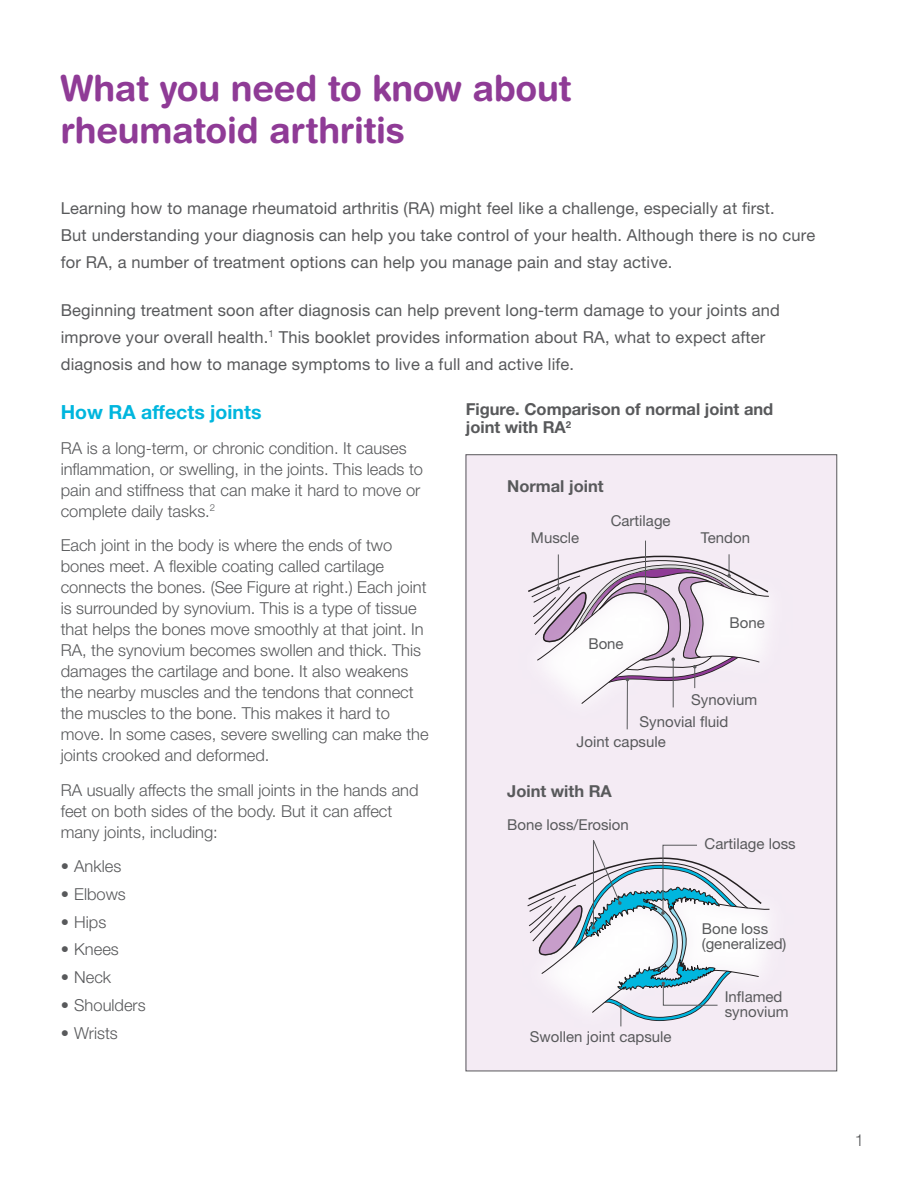
<style>
.page{position:relative;width:918px;height:1188px;background:#fff}
.page>*{position:absolute;margin:0;border:0;box-sizing:border-box;transform-origin:0 0}
.t1{font:700 36px/42px "Helvetica Rounded LT Std";letter-spacing:-.01em;color:#8f3b96}
.t2{font:700 19.5px "Helvetica Neue LT Std";color:#00b6de}
.t3{font:300 16.5px/21px "Helvetica Neue LT Std";color:#58595b}
.t4{font:16.5px/27px "Helvetica Neue LT Std";letter-spacing:.01em;color:#58595b}
.t5{font:700 16.5px/18px "Helvetica Neue LT Std";color:#58595b}
.t6{font:15px/15px "Helvetica Neue LT Std";color:#58595b}
</style>
<div class="page">
<div style="left:468px;top:456px;width:367px;height:613px;background:#f4ebf4"></div>
<div style="left:482px;top:538px;width:242px;height:221px;background:#f4ebf4"></div>
<div style="left:637px;top:526px;width:187px;height:191px;background:#f4ebf4"></div>
<div style="left:487px;top:852px;width:241px;height:216px;background:#f4ebf4"></div>
<div style="left:617px;top:841px;width:207px;height:191px;background:#f4ebf4"></div>
<hr style="left:645px;top:541px;width:1px;height:50px;background:#58595b">
<hr style="left:627px;top:680px;width:1px;height:49px;background:#58595b">
<hr style="left:673px;top:659px;width:1px;height:48px;background:#58595b">
<svg style="left:526px;top:554px;width:244px;height:151px"></svg>
<svg style="left:527px;top:839px;width:244px;height:187px"></svg>
<h1 class="t1" style="left:61px;top:66px;width:513px">What you need to know about rheumatoid arthritis</h1>
<p class="t4" style="left:61px;top:195px;width:756px">Learning how to manage rheumatoid arthritis (RA) might feel like a challenge, especially at first.<br>But understanding your diagnosis can help you take control of your health. Although there is no cure for RA, a number of treatment options can help you manage pain and stay active.</p>
<p class="t4" style="left:61px;top:296px;width:721px">Beginning treatment soon after diagnosis can help prevent long-term damage to your joints and improve your overall health.<sup>1</sup> This booklet provides information about RA, what to expect after diagnosis and how to manage symptoms to live a full and active life.</p>
<p class="t2" style="left:61px;top:400px;width:202px">How RA affects joints</p>
<p class="t3" style="left:61px;top:437px;width:364px">RA is a long-term, or chronic condition. It causes inflammation, or swelling, in the joints. This leads to pain and stiffness that can make it hard to move or complete daily tasks. <sup>2</sup></p>
<p class="t3" style="left:61px;top:534px;width:369px">Each joint in the body is where the ends of two bones meet. A flexible coating called cartilage connects the bones. (See Figure at right.) Each joint is surrounded by synovium. This is a type of tissue that helps the bones move smoothly at that joint. In RA, the synovium becomes swollen and thick. This damages the cartilage and bone. It also weakens the nearby muscles and the tendons that connect the muscles to the bone. This makes it hard to move. In some cases, severe swelling can make the joints crooked and deformed.</p>
<p class="t3" style="left:61px;top:779px;width:359px">RA usually affects the small joints in the hands and feet on both sides of the body. But it can affect many joints, including:</p>
<p class="t3" style="left:61px;top:855px;width:62px">• Ankles</p>
<p class="t3" style="left:61px;top:883px;width:67px">• Elbows</p>
<p class="t3" style="left:61px;top:911px;width:47px">• Hips</p>
<p class="t3" style="left:61px;top:939px;width:60px">• Knees</p>
<p class="t3" style="left:61px;top:966px;width:52px">• Neck</p>
<p class="t3" style="left:61px;top:994px;width:87px">• Shoulders</p>
<p class="t3" style="left:61px;top:1022px;width:59px">• Wrists</p>
<p class="t5" style="left:466px;top:400px;width:309px">Figure. Comparison of normal joint and joint with RA<sup>2</sup></p>
<p class="t5" style="left:507px;top:476px;width:98px">Normal joint</p>
<p class="t6" style="left:531px;top:530px;width:50px">Muscle</p>
<p class="t6" style="left:611px;top:513px;width:61px">Cartilage</p>
<p class="t6" style="left:701px;top:530px;width:51px">Tendon</p>
<p class="t6" style="left:730px;top:615px;width:37px">Bone</p>
<p class="t6" style="left:588px;top:636px;width:37px">Bone</p>
<p class="t6" style="left:691px;top:692px;width:68px">Synovium</p>
<p class="t6" style="left:577px;top:712px;width:153px;line-height:19.6px;text-indent:63px">Synovial fluid<br>Joint capsule</p>
<p class="t5" style="left:507px;top:782px;width:106px">Joint with RA</p>
<p class="t6" style="left:507px;top:817px;width:123px">Bone loss/Erosion</p>
<p class="t6" style="left:705px;top:836px;width:93px">Cartilage loss</p>
<p class="t6" style="left:702px;top:921px;width:86px">Bone loss (generalized)</p>
<p class="t6" style="left:725px;top:989px;width:65px">Inflamed synovium</p>
<p class="t6" style="left:530px;top:1029px;width:143px">Swollen joint capsule</p>
<p class="t3" style="left:855px;top:1129px;width:11px">1</p>
</div>
